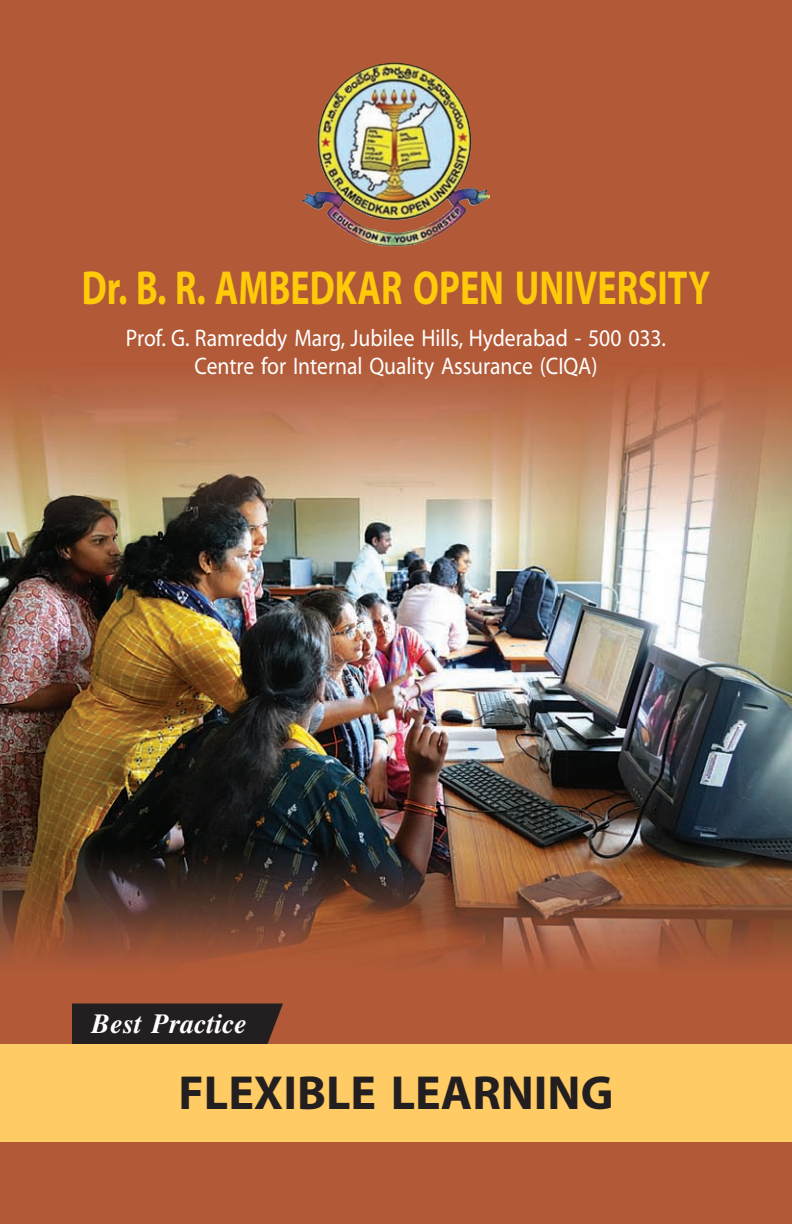
<style>
.page{position:relative;width:792px;height:1224px;background:#fff}
.page>*{position:absolute;margin:0;border:0;box-sizing:border-box;transform-origin:0 0}
.t1{font:700 48px "Myriad";color:#feca0a;scale:.75 1}
.t2{font:700 48px "Myriad";color:#231f20}
.t3{font:italic 700 28px "Times";color:#fff}
.t4{font:24px/28px "Myriad";color:#fff;text-align:center;scale:.9 1}
</style>
<div class="page">
<img style="left:0;top:0;width:792px;height:1224px">
<div style="left:72px;top:1004px;width:211px;height:40px;background:#231f20"></div>
<img style="left:302px;top:62px;width:188px;height:184px">
<div style="left:0;top:1044px;width:792px;height:98px;background:#fecb64"></div>
<h1 class="t1" style="left:82px;top:270px;width:840px">Dr. B. R. AMBEDKAR OPEN UNIVERSITY</h1>
<p class="t4" style="left:126px;top:326px;width:602px">Prof. G. Ramreddy Marg, Jubilee Hills, Hyderabad - 500 033.<br>Centre for Internal Quality Assurance (CIQA)</p>
<p class="t3" style="left:92px;top:1015px;width:157px">Best Practice</p>
<h1 class="t2" style="left:179px;top:1075px;width:436px">FLEXIBLE LEARNING</h1>
</div>
